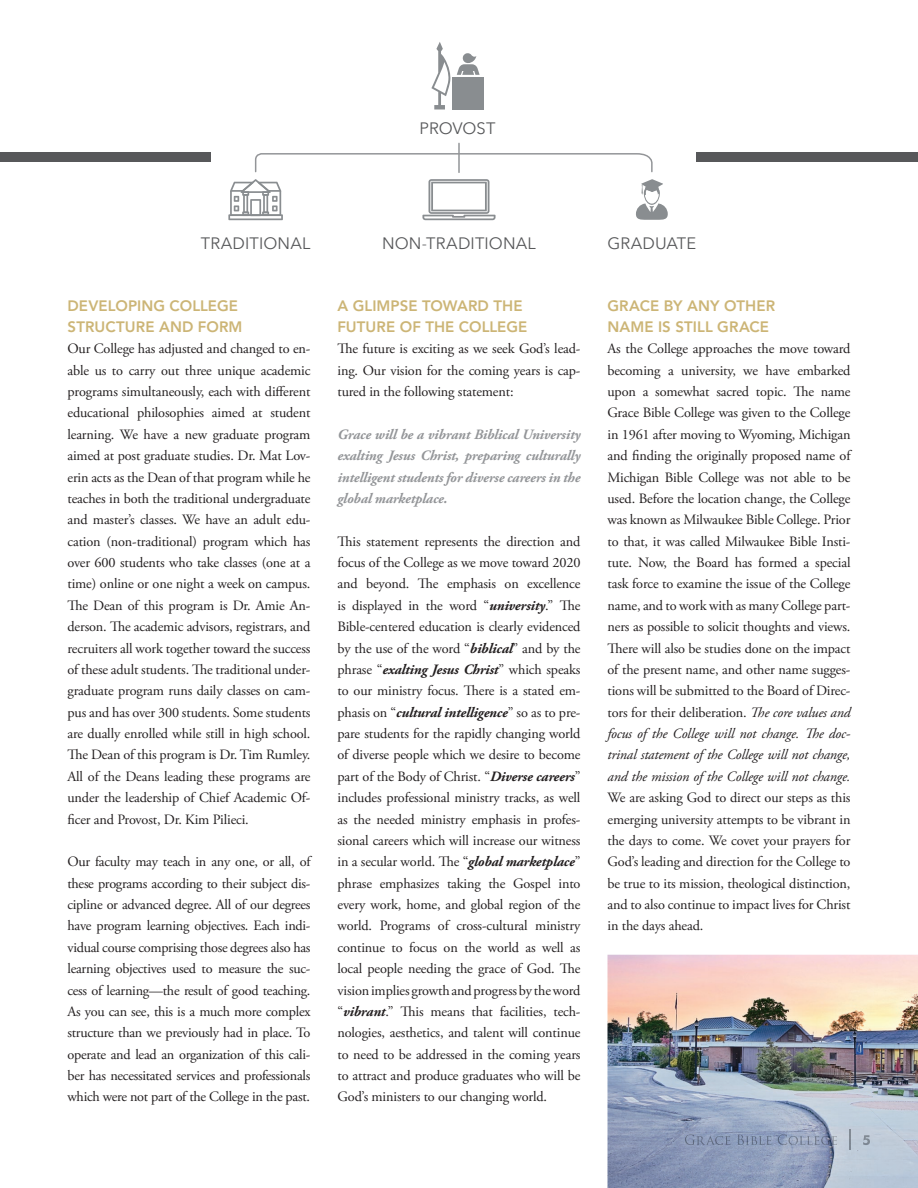
<style>
.page{position:relative;width:918px;height:1188px;background:#fff}
.page>*{position:absolute;margin:0;border:0;box-sizing:border-box;transform-origin:0 0}
.t1{font:16.5px "Avenir Next";letter-spacing:.01em;color:#57585a}
.t2{font:16.5px "Avenir Next";letter-spacing:-.01em;color:#57585a}
.t3{font:800 15px/21.3px "Avenir";letter-spacing:.005em;color:#ccb576}
.t4{font:14.25px/21.3px "Adobe Garamond Pro";letter-spacing:-.01em;color:#231f20;text-align:justify}
.t5{font:italic 700 14.25px/21.3px "Adobe Garamond Pro";letter-spacing:-.01em;color:#939598;text-align:justify}
.t6{font:italic 14.25px/21.3px "Adobe Garamond Pro";letter-spacing:-.01em;color:#231f20;text-align:justify}
.s1{font-weight:700;font-style:italic}
.s2{font-style:italic}
</style>
<div class="page">
<img style="left:608px;top:955px;width:310px;height:233px">
<div style="left:0;top:153px;width:211px;height:9px;background:#57585a"></div>
<div style="left:696px;top:153px;width:222px;height:9px;background:#57585a"></div>
<div style="left:453px;top:77px;width:31px;height:33px;background:#898d90"></div>
<svg style="left:457px;top:53px;width:23px;height:22px"></svg>
<svg style="left:431px;top:42px;width:20px;height:67px"></svg>
<svg style="left:422px;top:179px;width:74px;height:41px"></svg>
<svg style="left:636px;top:179px;width:32px;height:41px"></svg>
<svg style="left:228px;top:179px;width:55px;height:41px"></svg>
<svg style="left:254px;top:153px;width:399px;height:20px"></svg>
<hr style="left:458px;top:143px;width:2px;height:29px;background:#939598">
<img style="left:685px;top:1134px;width:157px;height:11px">
<img style="left:849px;top:1129px;width:2px;height:21px">
<svg style="left:863px;top:1135px;width:7px;height:10px"></svg>
<p class="t2" style="left:420px;top:114px;width:77px">PROVOST</p>
<p class="t1" style="left:201px;top:229px;width:111px">TRADITIONAL</p>
<p class="t1" style="left:608px;top:229px;width:90px">GRADUATE</p>
<p class="t1" style="left:382px;top:229px;width:155px">NON-TRADITIONAL</p>
<p class="t3" style="left:68px;top:295px;width:177px">DEVELOPING COLLEGE<br>STRUCTURE AND FORM</p>
<p class="t4" style="left:68px;top:339px;width:245px">Our College has adjusted and changed to en&shy;able us to carry out three unique academic programs simultaneously, each with different educational philosophies aimed at student learning. We have a new graduate program aimed at post graduate studies. Dr. Mat Lov&shy;erin acts as the Dean of that program while he teaches in both the traditional undergraduate and master’s classes. We have an adult edu&shy;cation (non-traditional) program which has over 600 students who take classes (one at a time) online or one night a week on campus.<br>The Dean of this program is Dr. Amie An&shy;derson. The academic advisors, registrars, and recruiters all work together toward the success of these adult students. The traditional under&shy;graduate program runs daily classes on cam&shy;pus and has over 300 students. Some students are dually enrolled while still in high school.<br>The Dean of this program is Dr. Tim Rumley.<br>All of the Deans leading these programs are under the leadership of Chief Academic Of&shy;ficer and Provost, Dr. Kim Pilieci.</p>
<p class="t4" style="left:68px;top:852px;width:245px">Our faculty may teach in any one, or all, of these programs according to their subject dis&shy;cipline or advanced degree. All of our degrees have program learning objectives. Each indi&shy;vidual course comprising those degrees also has learning objectives used to measure the suc&shy;cess of learning—the result of good teaching.<br>As you can see, this is a much more complex structure than we previously had in place. To operate and lead an organization of this cali&shy;ber has necessitated services and professionals which were not part of the College in the past.</p>
<p class="t3" style="left:338px;top:295px;width:191px">A GLIMPSE TOWARD THE<br>FUTURE OF THE COLLEGE</p>
<p class="t4" style="left:338px;top:339px;width:245px">The future is exciting as we seek God’s lead&shy;ing. Our vision for the coming years is cap&shy;tured in the following statement:</p>
<p class="t5" style="left:338px;top:424px;width:245px">Grace will be a vibrant Biblical University exalting Jesus Christ, preparing culturally intelligent students for diverse careers in the global marketplace.</p>
<p class="t4" style="left:338px;top:531px;width:245px">This statement represents the direction and focus of the College as we move toward 2020 and beyond. The emphasis on excellence is displayed in the word “<span class="s1">university</span>.” The Bible-centered education is clearly evidenced by the use of the word “<span class="s1">biblical</span>” and by the phrase “<span class="s1">exalting Jesus Christ</span>” which speaks to our ministry focus. There is a stated em&shy;phasis on “<span class="s1">cultural intelligence</span>” so as to pre&shy;pare students for the rapidly changing world of diverse people which we desire to become part of the Body of Christ. “<span class="s1">Diverse careers</span>” includes professional ministry tracks, as well as the needed ministry emphasis in profes&shy;sional careers which will increase our witness in a secular world. The “<span class="s1">global marketplace</span>” phrase emphasizes taking the Gospel into every work, home, and global region of the world. Programs of cross-cultural ministry continue to focus on the world as well as local people needing the grace of God. The vision implies growth and progress by the word “<span class="s1">vibrant</span>.” This means that facilities, tech&shy;nologies, aesthetics, and talent will continue to need to be addressed in the coming years to attract and produce graduates who will be God’s ministers to our changing world.</p>
<p class="t3" style="left:608px;top:295px;width:169px">GRACE BY ANY OTHER<br>NAME IS STILL GRACE</p>
<p class="t4" style="left:608px;top:339px;width:245px">As the College approaches the move toward becoming a university, we have embarked upon a somewhat sacred topic. The name Grace Bible College was given to the College in 1961 after moving to Wyoming, Michigan and finding the originally proposed name of Michigan Bible College was not able to be used. Before the location change, the College was known as Milwaukee Bible College. Prior to that, it was called Milwaukee Bible Insti&shy;tute. Now, the Board has formed a special task force to examine the issue of the College name, and to work with as many College part&shy;ners as possible to solicit thoughts and views.<br>There will also be studies done on the impact of the present name, and other name sugges&shy;tions will be submitted to the Board of Direc&shy;tors for their deliberation. <span class="s2">e core values and focus of the College will not change.</span></p>
<p class="t6" style="left:608px;top:723px;width:245px;text-indent:211px">e doc&shy;trinal statement of the College will not change, and the mission of the College will not change.</p>
<p class="t4" style="left:608px;top:787px;width:245px">We are asking God to direct our steps as this emerging university attempts to be vibrant in the days to come. We covet your prayers for God’s leading and direction for the College to be true to its mission, theological distinction, and to also continue to impact lives for Christ in the days ahead.</p>
</div>
